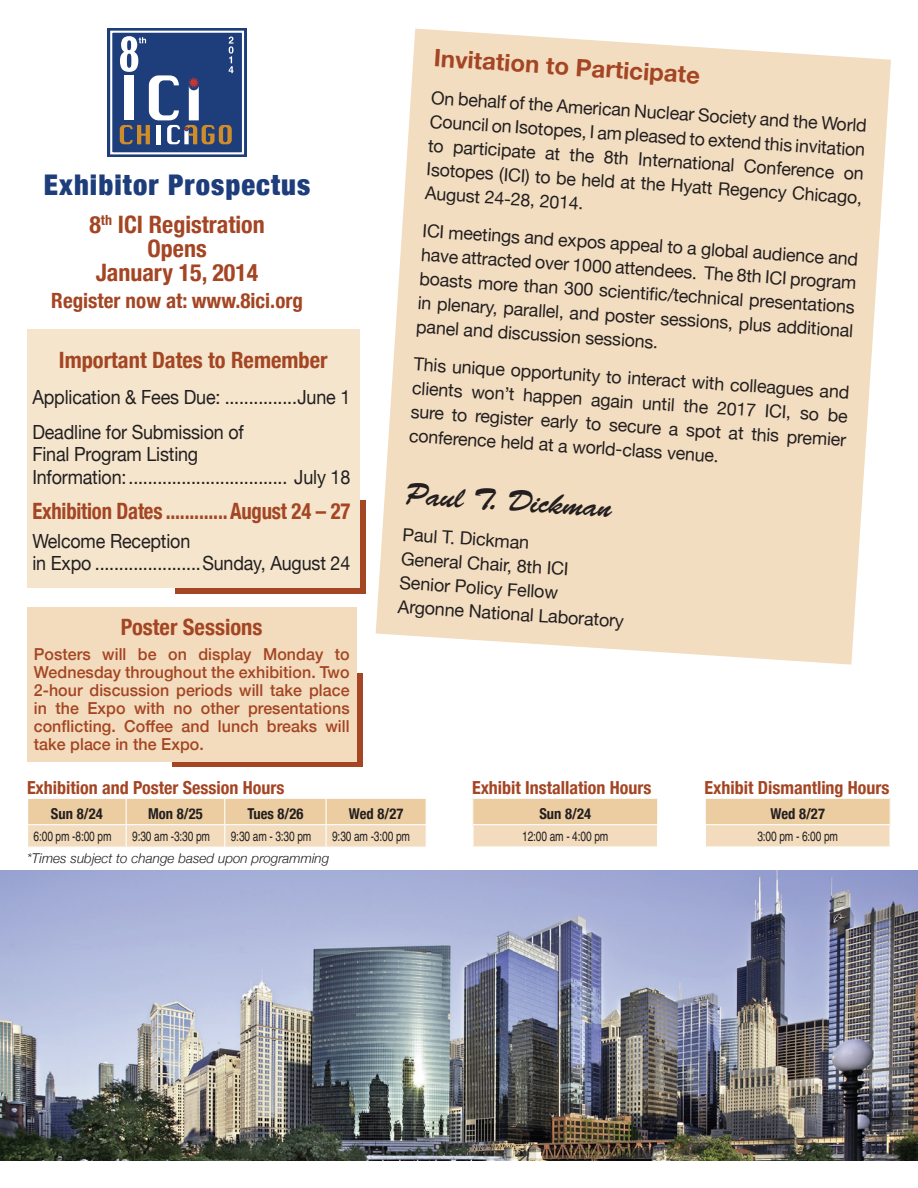
<style>
.page{position:relative;width:918px;height:1188px;background:#fff}
.page>*{position:absolute;margin:0;border:0;box-sizing:border-box;transform-origin:0 0}
.t1{font:30px "Brush Script Std";color:#231f20}
.t2{font:900 condensed 28.5px "Helvetica Neue";letter-spacing:.04em;color:#1e3d7b}
.t3{font:700 condensed 24px/24px "Helvetica Neue";color:#a44523;text-align:center}
.t4{font:700 24px "Helvetica Neue";color:#a44523}
.t5{font:700 condensed 22.5px "Helvetica Neue";color:#a44523;scale:.92 1}
.t6{font:700 condensed 22.5px "Helvetica Neue";color:#a44523}
.t7{font:700 condensed 21px "Helvetica Neue";color:#a44523}
.t8{font:19.5px/22.5px "Helvetica Neue";letter-spacing:-.01em;color:#231f20;scale:.92 1}
.t9{font:18px/24.2px "Helvetica Neue";color:#231f20;text-align:justify}
.t10{font:700 condensed 18px "Helvetica Neue";color:#a44523}
.t11{font:500 16.5px/18px "Helvetica Neue";letter-spacing:.005em;color:#a44523;text-align:justify}
.t12{font:700 condensed 15px "Helvetica Neue";letter-spacing:.005em;color:#231f20}
.t13{font:condensed 13.5px "Helvetica";letter-spacing:-.01em;color:#231f20;scale:.92 1}
.t14{font:italic 300 13.5px "Helvetica Neue";color:#231f20}
</style>
<div class="page">
<div style="left:175px;top:500px;width:191px;height:94px;background:#a44523"></div>
<div style="left:27px;top:329px;width:333px;height:259px;background:#f4e5cc"></div>
<svg style="left:376px;top:29px;width:515px;height:636px;background:#f3e1c7"></svg>
<svg style="left:107px;top:28px;width:140px;height:129px;background:#2d4a84"></svg>
<div style="left:111px;top:32px;width:132px;height:121px;background:#1e3d7b"></div>
<div style="left:110px;top:31px;width:134px;height:123px;border:2px solid #fff"></div>
<svg style="left:120px;top:36px;width:114px;height:108px"></svg>
<img style="left:0;top:870px;width:918px;height:291px">
<svg style="left:28px;top:798px;width:398px;height:49px;background:#efd6b3"></svg>
<div style="left:705px;top:798px;width:185px;height:27px;background:#eccda2"></div>
<div style="left:705px;top:825px;width:185px;height:22px;background:#f2dcbd"></div>
<hr style="left:704px;top:825px;width:2px;height:21px;background:#fff">
<hr style="left:704px;top:846px;width:187px;height:2px;background:#fff">
<hr style="left:705px;top:798px;width:186px;height:1px;background:#fff">
<svg style="left:705px;top:799px;width:1px;height:25px"></svg>
<svg style="left:890px;top:799px;width:1px;height:27px"></svg>
<hr style="left:705px;top:824px;width:186px;height:1px;background:#fff">
<svg style="left:172px;top:673px;width:190px;height:94px;background:#b05d3c"></svg>
<div style="left:27px;top:607px;width:329px;height:154px;background:#f2dcbd"></div>
<div style="left:473px;top:798px;width:185px;height:27px;background:#eccda2"></div>
<div style="left:473px;top:825px;width:185px;height:22px;background:#f2dcbd"></div>
<hr style="left:472px;top:825px;width:2px;height:21px;background:#fff">
<hr style="left:657px;top:825px;width:2px;height:21px;background:#fff">
<hr style="left:472px;top:846px;width:187px;height:2px;background:#fff">
<hr style="left:472px;top:798px;width:186px;height:1px;background:#fff">
<svg style="left:472px;top:799px;width:1px;height:25px"></svg>
<svg style="left:657px;top:799px;width:1px;height:25px"></svg>
<hr style="left:472px;top:824px;width:186px;height:1px;background:#fff">
<h2 class="t2" style="left:44px;top:162px;width:268px">Exhibitor Prospectus</h2>
<h3 class="t3" style="left:89px;top:211px;width:177px">8<sup>th</sup> ICI Registration<br>Opens<br>January 15, 2014</h3>
<p class="t7" style="left:51px;top:283px;width:253px">Register now at: www.8ici.org</p>
<p class="t6" style="left:59px;top:342px;width:270px">Important Dates to Remember</p>
<p class="t8" style="left:32px;top:380px;width:347px;line-height:35.2px">Application &amp; Fees Due: ...............June 1<br>Deadline for Submission of</p>
<p class="t8" style="left:32px;top:444px;width:347px">Final Program Listing<br>Information:................................. July 18</p>
<p class="t5" style="left:32px;top:492px;width:347px">Exhibition Dates .............August 24 – 27</p>
<p class="t8" style="left:32px;top:530px;width:347px">Welcome Reception<br>in Expo ......................Sunday, August 24</p>
<p class="t6" style="left:121px;top:608px;width:143px">Poster Sessions</p>
<p class="t11" style="left:34px;top:644px;width:317px">Posters will be on display Monday to Wednesday throughout the exhibition. Two 2-hour discussion periods will take place in the Expo with no other presentations conflicting. Coffee and lunch breaks will take place in the Expo.</p>
<h3 class="t4" style="left:435px;top:38px;width:268px;rotate:4deg">Invitation to Participate</h3>
<p class="t9" style="left:432px;top:85px;width:438px;rotate:4deg">On behalf of the American Nuclear Society and the World Council on Isotopes, I am pleased to extend this invitation to participate at the 8th International Conference on Isotopes (ICI) to be held at the Hyatt Regency Chicago, August 24-28, 2014.</p>
<p class="t9" style="left:424px;top:218px;width:438px;rotate:4deg">ICI meetings and expos appeal to a global audience and have attracted over 1000 attendees. The 8th ICI program boasts more than 300 scientifi c/technical presentations in plenary, parallel, and poster sessions, plus additional panel and discussion sessions.</p>
<p class="t9" style="left:415px;top:352px;width:438px;rotate:4deg">This unique opportunity to interact with colleagues and clients won’t happen again until the 2017 ICI, so be sure to register early to secure a spot at this premier conference held at a world-class venue.</p>
<h1 class="t1" style="left:407px;top:476px;width:209px;rotate:4deg">Paul T. Dickman</h1>
<p class="t9" style="left:404px;top:523px;width:228px;text-align:left;rotate:4deg">Paul T. Dickman<br>General Chair, 8th ICI<br>Senior Policy Fellow<br>Argonne National Laboratory</p>
<p class="t10" style="left:27px;top:773px;width:259px">Exhibition and Poster Session Hours</p>
<p class="t12" style="left:51px;top:801px;width:53px">Sun 8/24</p>
<p class="t12" style="left:148px;top:801px;width:56px">Mon 8/25</p>
<p class="t12" style="left:247px;top:801px;width:58px">Tues 8/26</p>
<p class="t12" style="left:349px;top:801px;width:56px">Wed 8/27</p>
<p class="t13" style="left:34px;top:829px;width:86px">6:00 pm -8:00 pm</p>
<p class="t13" style="left:132px;top:829px;width:86px">9:30 am -3:30 pm</p>
<p class="t13" style="left:231px;top:829px;width:89px">9:30 am - 3:30 pm</p>
<p class="t13" style="left:332px;top:829px;width:86px">9:30 am -3:00 pm</p>
<p class="t14" style="left:27px;top:848px;width:304px">*Times subject to change based upon programming</p>
<p class="t10" style="left:472px;top:773px;width:181px">Exhibit Installation Hours</p>
<p class="t12" style="left:539px;top:801px;width:53px">Sun 8/24</p>
<p class="t13" style="left:522px;top:829px;width:95px">12:00 am - 4:00 pm</p>
<p class="t10" style="left:704px;top:773px;width:187px">Exhibit Dismantling Hours</p>
<p class="t12" style="left:770px;top:801px;width:56px">Wed 8/27</p>
<p class="t13" style="left:757px;top:829px;width:89px">3:00 pm - 6:00 pm</p>
</div>
